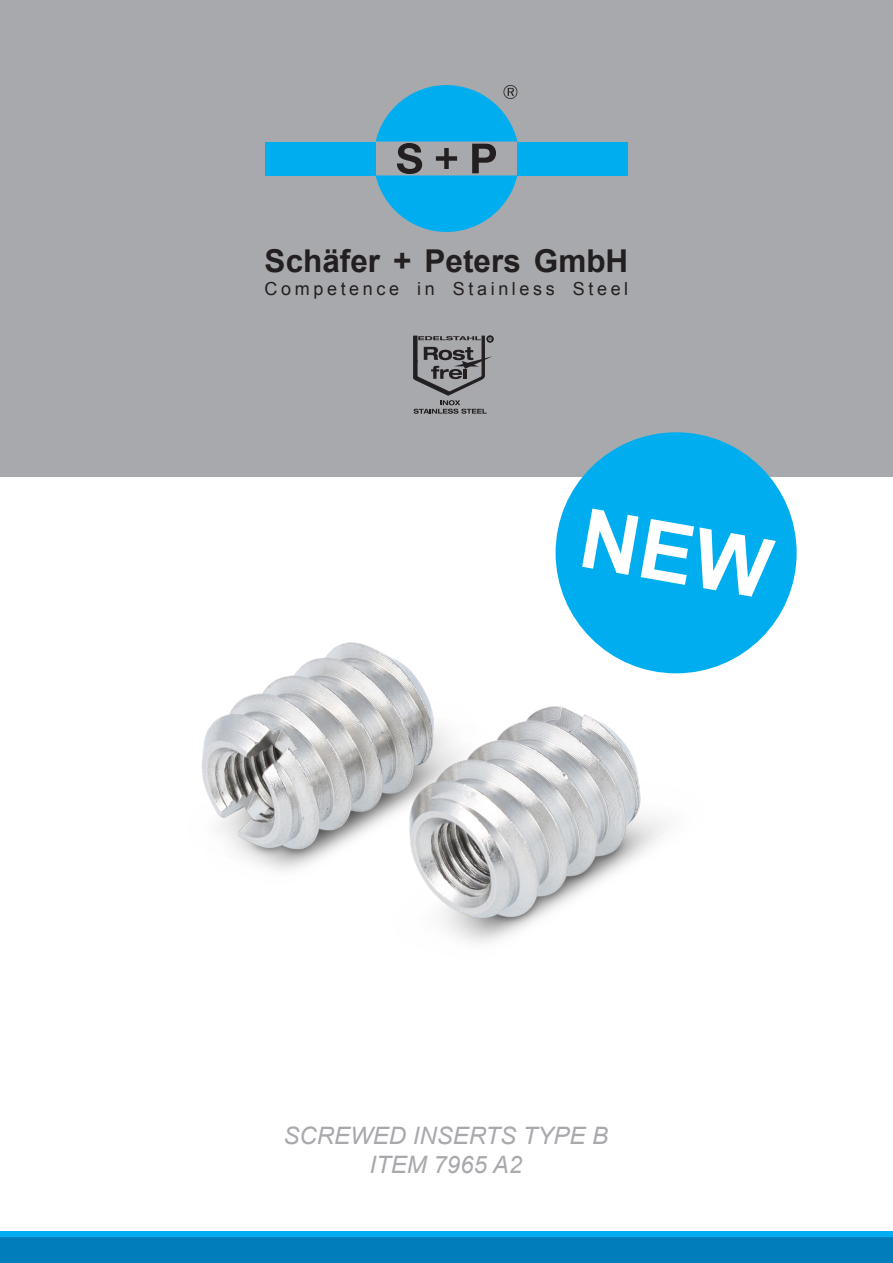
<style>
.page{position:relative;width:893px;height:1263px;background:#fff}
.page>*{position:absolute;margin:0;border:0;box-sizing:border-box;transform-origin:0 0}
.t1{font:700 31.5px "Arial";color:#231f20}
.t2{font:italic 24px "Arial";color:#a8a9ad}
.t3{font:18px "Arial";letter-spacing:.2em;color:#231f20}
</style>
<div class="page">
<img style="left:121px;top:476px;width:651px;height:467px">
<div style="left:0;top:0;width:893px;height:476px;background:#a8a9ad"></div>
<svg style="left:414px;top:336px;width:79px;height:78px"></svg>
<div style="left:0;top:1231px;width:893px;height:6px;background:#00aeef"></div>
<div style="left:0;top:1237px;width:893px;height:26px;background:#007dbb"></div>
<div style="left:556px;top:432px;width:241px;height:241px;background:#00aeef;border-radius:50%"></div>
<div style="left:265px;top:142px;width:111px;height:33px;background:#00aeef"></div>
<div style="left:517px;top:142px;width:111px;height:33px;background:#00aeef"></div>
<svg style="left:376px;top:85px;width:141px;height:147px"></svg>
<p class="t1" style="left:265px;top:240px;width:365px">Schäfer + Peters GmbH</p>
<p class="t3" style="left:265px;top:277px;width:365px">Competence in Stainless Steel</p>
<p class="t2" style="left:283px;top:1120px;width:326px">SCREWED INSERTS TYPE B</p>
<p class="t2" style="left:370px;top:1148px;width:154px">ITEM 7965 A2</p>
</div>
